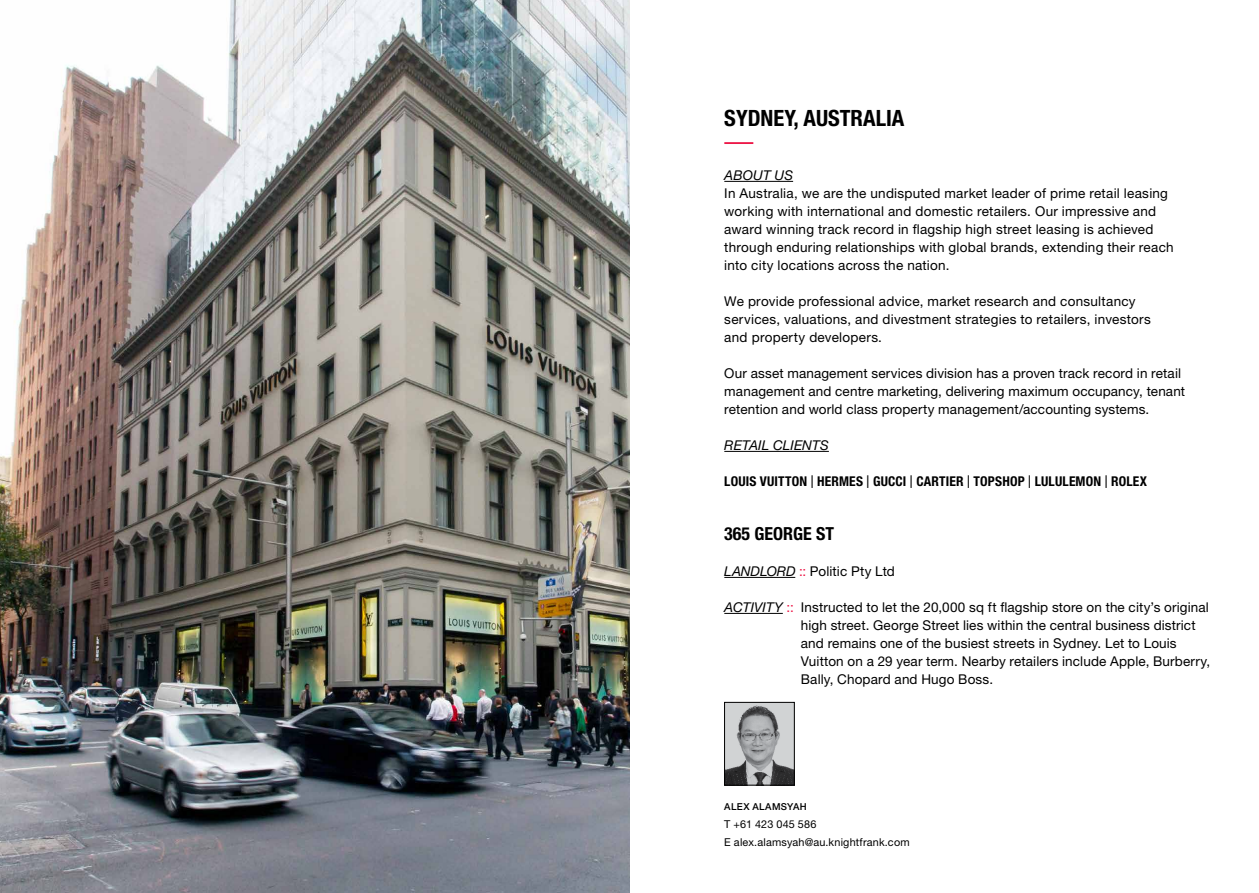
<style>
.page{position:relative;width:1259px;height:893px;background:#fff}
.page>*{position:absolute;margin:0;border:0;box-sizing:border-box;transform-origin:0 0}
.t1{font:700 condensed 22.5px "Helvetica Neue LT Std";color:#000}
.t2{font:700 condensed 18px "Helvetica Neue LT Std";color:#000}
.t3{font:13.5px/18px "Helvetica Neue LT Std";letter-spacing:.015em;color:#000}
.t4{font:700 condensed 13.5px "Helvetica Neue LT Std";letter-spacing:.01em;color:#000}
.t5{font:italic 13.5px "Helvetica Neue LT Std";letter-spacing:.005em;color:#000}
.t6{font:10.8px/18px "Helvetica Neue LT Std";letter-spacing:.015em;color:#000}
.t7{font:500 9.6px "Helvetica Neue LT Std";letter-spacing:.035em;color:#000}
.s1{font-family:"Arial";font-weight:400;font-stretch:normal}
.s2{font-style:italic}
.s3{color:#ed1848}
</style>
<div class="page">
<hr style="left:724px;top:181px;width:69px;height:1px;background:#000">
<hr style="left:724px;top:451px;width:105px;height:1px;background:#000">
<hr style="left:724px;top:577px;width:71px;height:1px;background:#000">
<hr style="left:724px;top:613px;width:59px;height:1px;background:#000">
<hr style="left:724px;top:142px;width:29px;height:2px;background:#ed1848">
<img style="left:726px;top:704px;width:66px;height:79px">
<div style="left:724px;top:702px;width:70px;height:83px;border:1px solid #000"></div>
<img style="left:0;top:0;width:629px;height:893px">
<h1 class="t1" style="left:724px;top:104px;width:182px">SYDNEY, AUSTRALIA</h1>
<p class="t5" style="left:724px;top:167px;width:70px">ABOUT US</p>
<p class="t3" style="left:724px;top:184px;width:451px">In Australia, we are the undisputed market leader of prime retail leasing working with international and domestic retailers. Our impressive and award winning track record in flagship high street leasing is achieved through enduring relationships with global brands, extending their reach into city locations across the nation.</p>
<p class="t3" style="left:724px;top:292px;width:428px">We provide professional advice, market research and consultancy services, valuations, and divestment strategies to retailers, investors and property developers.</p>
<p class="t3" style="left:724px;top:364px;width:462px">Our asset management services division has a proven track record in retail management and centre marketing, delivering maximum occupancy, tenant retention and world class property management/accounting systems.</p>
<p class="t5" style="left:724px;top:437px;width:106px">RETAIL CLIENTS</p>
<p class="t4" style="left:724px;top:473px;width:424px">LOUIS VUITTON <span class="s1">|</span> HERMES <span class="s1">|</span> GUCCI <span class="s1">|</span> CARTIER <span class="s1">|</span> TOPSHOP <span class="s1">|</span> LULULEMON <span class="s1">|</span> ROLEX</p>
<h2 class="t2" style="left:724px;top:523px;width:111px">365 GEORGE ST</h2>
<p class="t3" style="left:724px;top:562px;width:172px"><span class="s2">LANDLORD</span> <span class="s3">::</span> Politic Pty Ltd</p>
<p class="t3" style="left:801px;top:598px;width:411px;text-indent:-77px"><span class="s2">ACTIVITY</span> <span class="s3">::</span> Instructed to let the 20,000 sq ft flagship store on the city’s original high street. George Street lies within the central business district and remains one of the busiest streets in Sydney. Let to Louis Vuitton on a 29 year term. Nearby retailers include Apple, Burberry, Bally, Chopard and Hugo Boss.</p>
<p class="t7" style="left:724px;top:801px;width:84px">ALEX ALAMSYAH</p>
<p class="t6" style="left:724px;top:815px;width:187px">T +61 423 045 586<br>E alex.alamsyah@au.knightfrank.com</p>
</div>
